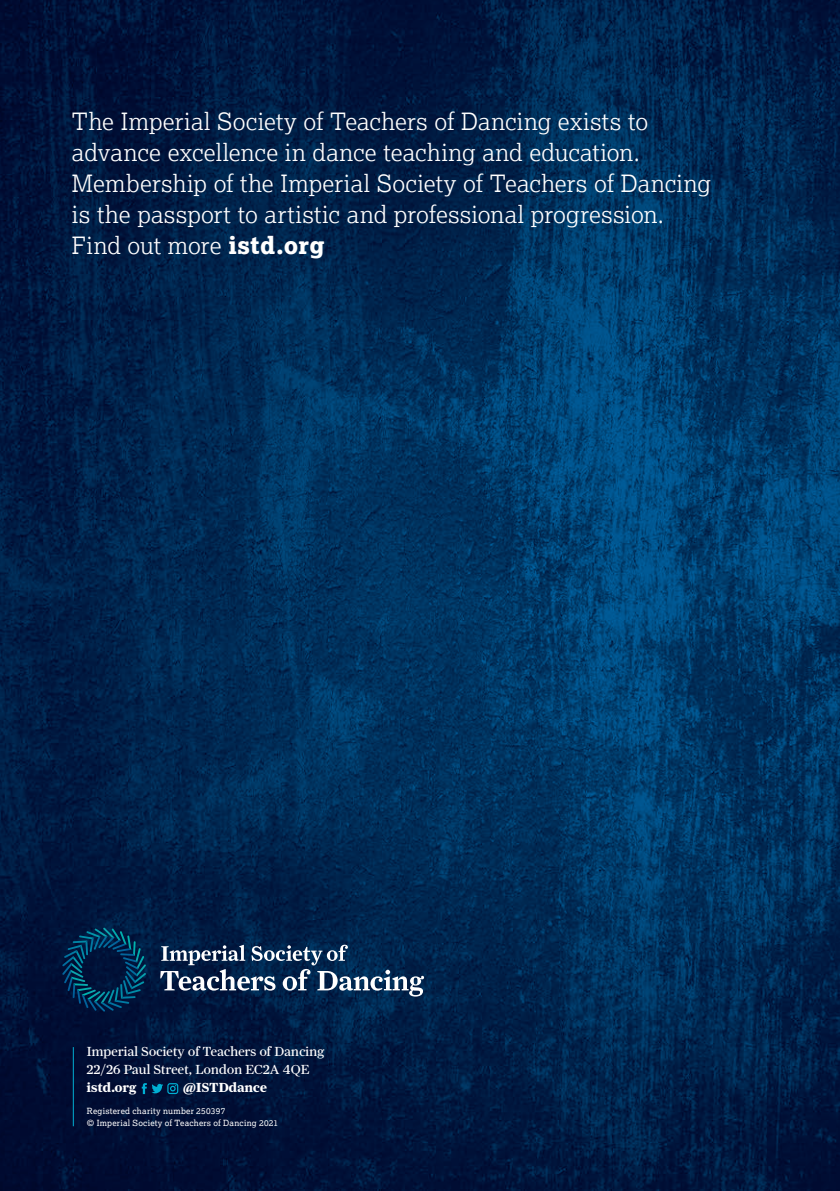
<style>
.page{position:relative;width:840px;height:1191px;background:#fff}
.page>*{position:absolute;margin:0;border:0;box-sizing:border-box;transform-origin:0 0}
.Body_Text{font:300 23.8px/31.2px "Lexia";letter-spacing:.01em;color:#fff}
.t1{font:13.8px "Farnham Headline";letter-spacing:.02em;color:#fff}
.t2{font:700 13.8px "Farnham Headline";letter-spacing:.02em;color:#fff}
.t3{font:8.4px/12.6px "Lexia";letter-spacing:.03em;color:#fff}
.s1{font-weight:800}
</style>
<div class="page">
<img style="left:0;top:0;width:839px;height:1191px">
<svg style="left:160px;top:944px;width:264px;height:52px;background:#354f6f"></svg>
<svg style="left:62px;top:927px;width:84px;height:84px;background:#002b50"></svg>
<hr style="left:73px;top:1047px;width:1px;height:79px;background:#00afd3">
<svg style="left:142px;top:1083px;width:36px;height:11px"></svg>
<p class="Body_Text" style="left:72px;top:105px;width:640px">The Imperial Society of Teachers of Dancing exists to advance excellence in dance teaching and education.<br>Membership of the Imperial Society of Teachers of Dancing is the passport to artistic and professional progression.<br>Find out more <span class="s1">istd.org</span></p>
<p class="t1" style="left:87px;top:1044px;width:239px">Imperial Society of Teachers of Dancing</p>
<p class="t1" style="left:87px;top:1062px;width:224px">22/26 Paul Street, London EC2A 4QE</p>
<p class="t2" style="left:87px;top:1080px;width:51px">istd.org</p>
<p class="t2" style="left:183px;top:1080px;width:85px">@ISTDdance</p>
<p class="t3" style="left:87px;top:1104px;width:193px">Registered charity number 250397<br>© Imperial Society of Teachers of Dancing 2021</p>
</div>
